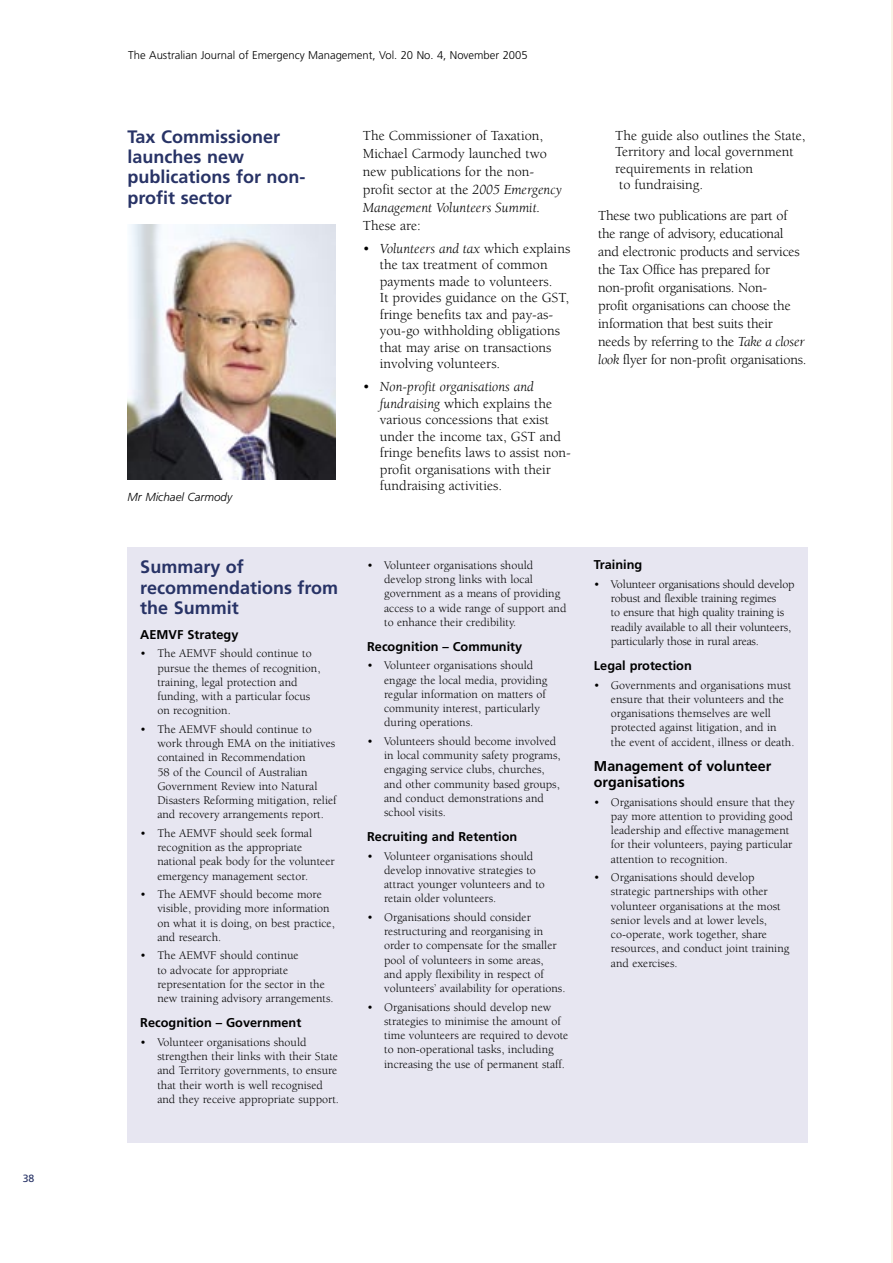
<style>
.page{position:relative;width:893px;height:1263px;background:#fff}
.page>*{position:absolute;margin:0;border:0;box-sizing:border-box;transform-origin:0 0}
.t1{font:700 18px/20.2px "Frutiger";color:#283366}
.bullet{font:14.25px/16.5px "Berkeley";color:#000}
.body{font:14.25px/18px "Berkeley";letter-spacing:-.015em;color:#000}
.t2{font:700 14.25px/16.5px "Frutiger";color:#000}
.t3{font:700 12.75px "Frutiger";color:#000}
.bullet-2{font:12px/14.2px "Berkeley";color:#000}
.captions{font:italic 300 11.7px "Frutiger";color:#000}
.t4{font:300 11.25px "Frutiger";color:#000}
.t5{font:10.5px "Frutiger";color:#283366}
.s1{font-style:italic}
</style>
<div class="page">
<div style="left:128px;top:547px;width:680px;height:595px;background:#e7e6f1"></div>
<img style="left:128px;top:224px;width:208px;height:255px">
<hr style="left:891px;top:0;width:2px;height:1263px;background:#faf4e6">
<p class="t5" style="left:23px;top:1172px;width:13px">38</p>
<p class="t4" style="left:128px;top:49px;width:401px">The Australian Journal of Emergency Management, Vol. 20 No. 4, November 2005</p>
<p class="t1" style="left:128px;top:126px;width:180px">Tax Commissioner launches new publications for non&shy;profit sector</p>
<p class="body" style="left:363px;top:127px;width:201px">The Commissioner of Taxation,<br>Michael Carmody launched two new publications for the non&shy;profit sector at the <span class="s1">2005 Emergency<br>Management Volunteers Summit.<br></span>These are:</p>
<p class="bullet" style="left:380px;top:240px;width:192px;text-indent:-17px">• <span class="s1">Volunteers and tax</span> which explains the tax treatment of common payments made to volunteers.<br>It provides guidance on the GST, fringe benefits tax and pay-as&shy;you-go withholding obligations that may arise on transactions involving volunteers.</p>
<p class="bullet" style="left:380px;top:379px;width:193px;text-indent:-17px">• <span class="s1">Non-profit organisations and fundraising</span> which explains the various concessions that exist under the income tax, GST and fringe benefits laws to assist non&shy;profit organisations with their fundraising activities.</p>
<p class="captions" style="left:128px;top:490px;width:106px">Mr Michael Carmody</p>
<p class="t1" style="left:140px;top:557px;width:199px">Summary of recommendations from the Summit</p>
<p class="t3" style="left:140px;top:627px;width:100px">AEMVF Strategy</p>
<p class="bullet-2" style="left:157px;top:647px;width:165px;text-indent:-17px">• The AEMVF should continue to pursue the themes of recognition, training, legal protection and funding, with a particular focus on recognition.</p>
<p class="bullet-2" style="left:157px;top:722px;width:181px;text-indent:-17px">• The AEMVF should continue to work through EMA on the initiatives contained in Recommendation<br>58 of the Council of Australian Government Review into Natural Disasters Reforming mitigation, relief and recovery arrangements report.</p>
<p class="bullet-2" style="left:157px;top:826px;width:179px;text-indent:-17px">• The AEMVF should seek formal recognition as the appropriate national peak body for the volunteer emergency management sector.</p>
<p class="bullet-2" style="left:157px;top:887px;width:179px;text-indent:-17px">• The AEMVF should become more visible, providing more information on what it is doing, on best practice, and research.</p>
<p class="bullet-2" style="left:157px;top:949px;width:178px;text-indent:-17px">• The AEMVF should continue<br>to advocate for appropriate representation for the sector in the new training advisory arrangements.</p>
<p class="t3" style="left:140px;top:1015px;width:163px">Recognition – Government</p>
<p class="bullet-2" style="left:157px;top:1035px;width:183px;text-indent:-17px">• Volunteer organisations should strengthen their links with their State and Territory governments, to ensure that their worth is well recognised and they receive appropriate support.</p>
<p class="bullet-2" style="left:384px;top:558px;width:184px;text-indent:-17px">• Volunteer organisations should develop strong links with local government as a means of providing access to a wide range of support and to enhance their credibility.</p>
<p class="t3" style="left:367px;top:639px;width:157px">Recognition – Community</p>
<p class="bullet-2" style="left:384px;top:659px;width:165px;text-indent:-17px">• Volunteer organisations should engage the local media, providing regular information on matters of community interest, particularly during operations.</p>
<p class="bullet-2" style="left:384px;top:734px;width:178px;text-indent:-17px">• Volunteers should become involved in local community safety programs, engaging service clubs, churches, and other community based groups, and conduct demonstrations and school visits.</p>
<p class="t3" style="left:367px;top:829px;width:152px">Recruiting and Retention</p>
<p class="bullet-2" style="left:384px;top:849px;width:162px;text-indent:-17px">• Volunteer organisations should develop innovative strategies to attract younger volunteers and to retain older volunteers.</p>
<p class="bullet-2" style="left:384px;top:910px;width:183px;text-indent:-17px">• Organisations should consider restructuring and reorganising in order to compensate for the smaller pool of volunteers in some areas,<br>and apply flexibility in respect of volunteers’ availability for operations.</p>
<p class="bullet-2" style="left:384px;top:1000px;width:186px;text-indent:-17px">• Organisations should develop new strategies to minimise the amount of time volunteers are required to devote to non-operational tasks, including increasing the use of permanent staff.</p>
<p class="bullet" style="left:615px;top:127px;width:192px">The guide also outlines the State,<br>Territory and local government requirements in relation<br>to fundraising.</p>
<p class="body" style="left:598px;top:207px;width:210px">These two publications are part of the range of advisory, educational and electronic products and services the Tax Office has prepared for non-profit organisations. Non-<br>profit organisations can choose the information that best suits their needs by referring to the <span class="s1">Take a closer look</span> flyer for non-profit organisations.</p>
<p class="t3" style="left:594px;top:557px;width:50px">Training</p>
<p class="bullet-2" style="left:611px;top:577px;width:185px;text-indent:-17px">• Volunteer organisations should develop robust and flexible training regimes<br>to ensure that high quality training is readily available to all their volunteers, particularly those in rural areas.</p>
<p class="t3" style="left:594px;top:658px;width:99px">Legal protection</p>
<p class="bullet-2" style="left:611px;top:678px;width:185px;text-indent:-17px">• Governments and organisations must ensure that their volunteers and the organisations themselves are well protected against litigation, and in the event of accident, illness or death.</p>
<p class="t2" style="left:594px;top:757px;width:179px">Management of volunteer organisations</p>
<p class="bullet-2" style="left:611px;top:795px;width:185px;text-indent:-17px">• Organisations should ensure that they pay more attention to providing good leadership and effective management for their volunteers, paying particular attention to recognition.</p>
<p class="bullet-2" style="left:611px;top:870px;width:180px;text-indent:-17px">• Organisations should develop strategic partnerships with other volunteer organisations at the most senior levels and at lower levels, co-operate, work together, share resources, and conduct joint training and exercises.</p>
</div>
